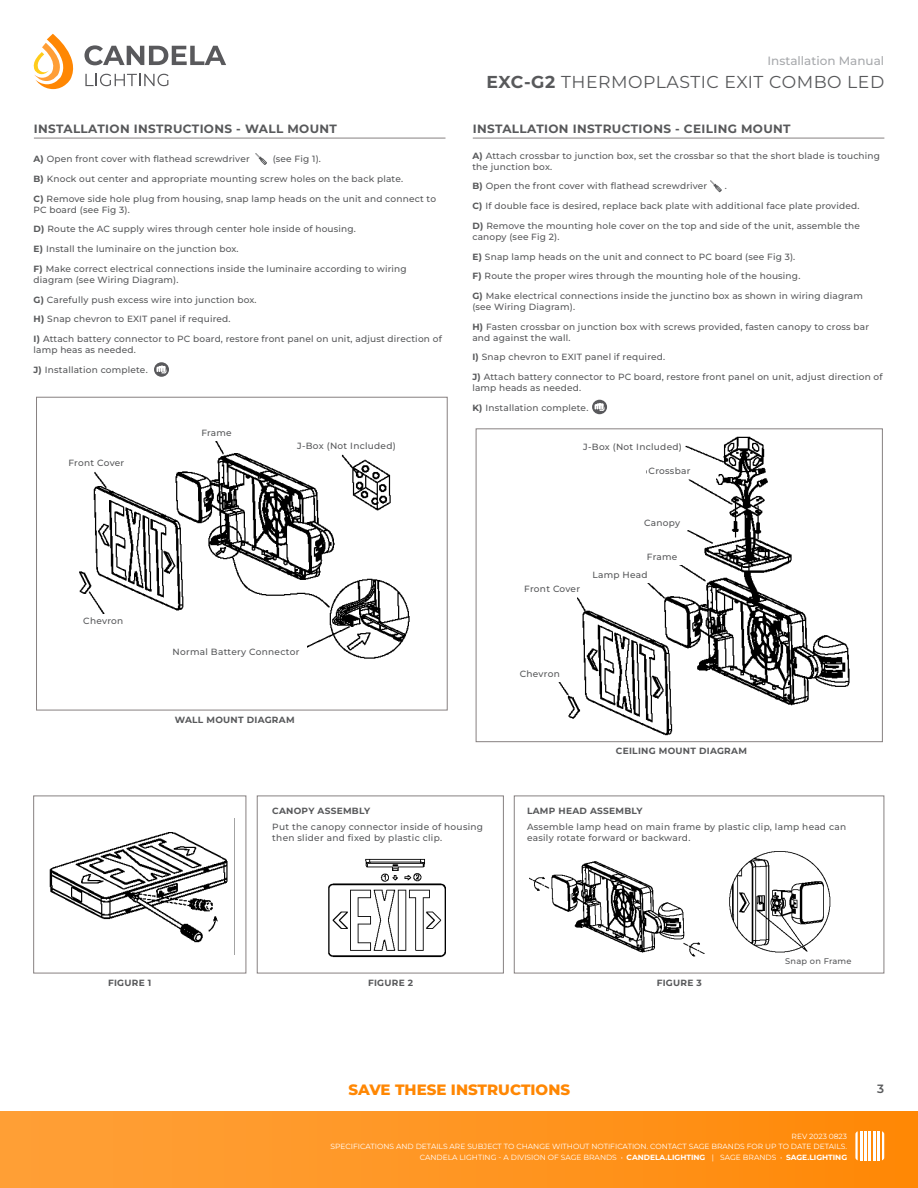
<style>
.page{position:relative;width:918px;height:1188px;background:#fff}
.page>*{position:absolute;margin:0;border:0;box-sizing:border-box;transform-origin:0 0}
.t1{font:17.25px "Montserrat";letter-spacing:.03em;color:#58595b}
.t2{font:800 15px "Montserrat";color:#ff8703}
.t3{font:700 12px "Montserrat";letter-spacing:.03em;color:#58595b}
.t4{font:500 12px "Montserrat";color:#a7a9ac}
.t5{font:600 12px "Montserrat";color:#58595b}
.t6{font:500 9px/10.8px "Montserrat";letter-spacing:.02em;color:#58595b}
.t7{font:700 9px "Montserrat";letter-spacing:.03em;color:#58595b}
.t8{font:500 8.25px "Montserrat";letter-spacing:.03em;color:#58595b}
.t9{font:7.5px/10.5px "Montserrat";color:#fff;text-align:right}
.s1{font-weight:700}
</style>
<div class="page">
<svg style="left:33px;top:34px;width:193px;height:55px"></svg>
<div style="left:0;top:1111px;width:918px;height:77px;background:linear-gradient(to right,#ffa139,#ff8a09)"></div>
<hr style="left:864px;top:1131px;width:3px;height:29px;background:#fff">
<hr style="left:873px;top:1131px;width:2px;height:29px;background:#fff">
<hr style="left:860px;top:1131px;width:2px;height:29px;background:#fff">
<hr style="left:869px;top:1131px;width:2px;height:29px;background:#fff">
<svg style="left:882px;top:1131px;width:2px;height:29px"></svg>
<hr style="left:878px;top:1131px;width:2px;height:29px;background:#fff">
<svg style="left:855px;top:1131px;width:3px;height:29px"></svg>
<img style="left:729px;top:851px;width:102px;height:102px">
<img style="left:530px;top:861px;width:175px;height:96px">
<div style="left:528px;top:951px;width:62px;height:17px;background:#fff"></div>
<hr style="left:34px;top:138px;width:412px;height:1px;background:#878181">
<img style="left:49px;top:818px;width:186px;height:137px">
<div style="left:33px;top:796px;width:213px;height:177px;border:1px solid #878181"></div>
<div style="left:514px;top:796px;width:370px;height:177px;border:1px solid #878181"></div>
<svg style="left:255px;top:153px;width:12px;height:12px"></svg>
<svg style="left:154px;top:362px;width:15px;height:15px"></svg>
<svg style="left:157px;top:366px;width:10px;height:8px"></svg>
<hr style="left:473px;top:138px;width:411px;height:1px;background:#878181">
<svg style="left:710px;top:180px;width:12px;height:12px"></svg>
<div style="left:592px;top:400px;width:15px;height:14px;background:#59595c;border-radius:50%"></div>
<svg style="left:595px;top:403px;width:10px;height:8px"></svg>
<img style="left:79px;top:441px;width:331px;height:218px">
<div style="left:64px;top:457px;width:65px;height:14px;background:#fff"></div>
<div style="left:287px;top:441px;width:119px;height:13px;background:#fff"></div>
<div style="left:78px;top:615px;width:51px;height:13px;background:#fff"></div>
<div style="left:148px;top:645px;width:159px;height:16px;background:#fff"></div>
<div style="left:257px;top:796px;width:247px;height:177px;border:1px solid #878181"></div>
<img style="left:328px;top:858px;width:118px;height:100px">
<div style="left:36px;top:397px;width:411px;height:313px;border:1px solid #878181"></div>
<img style="left:502px;top:436px;width:362px;height:307px">
<div style="left:580px;top:437px;width:105px;height:17px;background:#fff"></div>
<div style="left:519px;top:583px;width:66px;height:13px;background:#fff"></div>
<div style="left:587px;top:569px;width:66px;height:14px;background:#fff"></div>
<div style="left:640px;top:551px;width:45px;height:13px;background:#fff"></div>
<div style="left:640px;top:518px;width:45px;height:13px;background:#fff"></div>
<div style="left:647px;top:466px;width:45px;height:13px;background:#fff"></div>
<div style="left:514px;top:669px;width:51px;height:13px;background:#fff"></div>
<h3 class="t4" style="left:768px;top:53px;width:118px">Installation Manual</h3>
<h3 class="t3" style="left:34px;top:121px;width:305px">INSTALLATION INSTRUCTIONS - WALL MOUNT</h3>
<p class="t6" style="left:33px;top:153px;width:218px"><span class="s1">A)</span> Open front cover with flathead screwdriver</p>
<p class="t6" style="left:273px;top:153px;width:50px">(see Fig 1).</p>
<p class="t6" style="left:33px;top:173px;width:371px"><span class="s1">B)</span> Knock out center and appropriate mounting screw holes on the back plate.</p>
<p class="t6" style="left:33px;top:193px;width:404px"><span class="s1">C)</span> Remove side hole plug from housing, snap lamp heads on the unit and connect to<br>PC board (see Fig 3).</p>
<p class="t6" style="left:33px;top:223px;width:324px"><span class="s1">D)</span> Route the AC supply wires through center hole inside of housing.</p>
<p class="t6" style="left:33px;top:243px;width:207px"><span class="s1">E)</span> Install the luminaire on the junction box.</p>
<p class="t6" style="left:33px;top:263px;width:375px"><span class="s1">F)</span> Make correct electrical connections inside the luminaire according to wiring diagram (see Wiring Diagram).</p>
<p class="t6" style="left:33px;top:294px;width:225px"><span class="s1">G)</span> Carefully push excess wire into junction box.</p>
<p class="t6" style="left:33px;top:313px;width:199px"><span class="s1">H)</span> Snap chevron to EXIT panel if required.</p>
<p class="t6" style="left:33px;top:333px;width:410px"><span class="s1">I)</span> Attach battery connector to PC board, restore front panel on unit, adjust direction of lamp heas as needed.</p>
<p class="t6" style="left:33px;top:364px;width:116px"><span class="s1">J)</span> Installation complete.</p>
<p class="t6" style="left:68px;top:457px;width:57px">Front Cover</p>
<p class="t6" style="left:201px;top:427px;width:32px">Frame</p>
<p class="t6" style="left:297px;top:441px;width:100px">J-Box (Not Included)</p>
<p class="t6" style="left:83px;top:615px;width:42px">Chevron</p>
<p class="t6" style="left:173px;top:646px;width:128px">Normal Battery Connector</p>
<p class="t7" style="left:175px;top:713px;width:121px">WALL MOUNT DIAGRAM</p>
<h1 class="t1" style="left:487px;top:71px;width:399px"><span class="s1">EXC-G2</span> THERMOPLASTIC EXIT COMBO LED</h1>
<h3 class="t3" style="left:473px;top:121px;width:319px">INSTALLATION INSTRUCTIONS - CEILING MOUNT</h3>
<p class="t6" style="left:472px;top:150px;width:409px"><span class="s1">A)</span> Attach crossbar to junction box, set the crossbar so that the short blade is touching the junction box.</p>
<p class="t6" style="left:472px;top:180px;width:236px"><span class="s1">B)</span> Open the front cover with flathead screwdriver</p>
<p class="t6" style="left:725px;top:180px;width:4px">.</p>
<p class="t6" style="left:472px;top:200px;width:389px"><span class="s1">C)</span> If double face is desired, replace back plate with additional face plate provided.</p>
<p class="t6" style="left:472px;top:220px;width:389px"><span class="s1">D)</span> Remove the mounting hole cover on the top and side of the unit, assemble the canopy (see Fig 2).</p>
<p class="t6" style="left:472px;top:251px;width:324px"><span class="s1">E)</span> Snap lamp heads on the unit and connect to PC board (see Fig 3).</p>
<p class="t6" style="left:472px;top:270px;width:330px"><span class="s1">F)</span> Route the proper wires through the mounting hole of the housing.</p>
<p class="t6" style="left:472px;top:290px;width:392px"><span class="s1">G)</span> Make electrical connections inside the junctino box as shown in wiring diagram (see Wiring Diagram).</p>
<p class="t6" style="left:472px;top:321px;width:398px"><span class="s1">H)</span> Fasten crossbar on junction box with screws provided, fasten canopy to cross bar and against the wall.</p>
<p class="t6" style="left:472px;top:351px;width:194px"><span class="s1">I)</span> Snap chevron to EXIT panel if required.</p>
<p class="t6" style="left:472px;top:371px;width:412px"><span class="s1">J)</span> Attach battery connector to PC board, restore front panel on unit, adjust direction of lamp heads as needed.</p>
<p class="t6" style="left:472px;top:402px;width:118px"><span class="s1">K)</span> Installation complete.</p>
<p class="t6" style="left:583px;top:441px;width:100px">J-Box (Not Included)</p>
<p class="t6" style="left:649px;top:466px;width:43px">Crossbar</p>
<p class="t6" style="left:644px;top:517px;width:38px">Canopy</p>
<p class="t6" style="left:647px;top:551px;width:32px">Frame</p>
<p class="t6" style="left:524px;top:583px;width:57px">Front Cover</p>
<p class="t6" style="left:592px;top:569px;width:57px">Lamp Head</p>
<p class="t6" style="left:520px;top:669px;width:42px">Chevron</p>
<p class="t7" style="left:616px;top:745px;width:133px">CEILING MOUNT DIAGRAM</p>
<p class="t7" style="left:272px;top:805px;width:99px">CANOPY ASSEMBLY</p>
<p class="t6" style="left:272px;top:822px;width:212px">Put the canopy connector inside of housing then slider and fixed by plastic clip.</p>
<p class="t7" style="left:527px;top:805px;width:117px">LAMP HEAD ASSEMBLY</p>
<p class="t6" style="left:527px;top:822px;width:321px">Assemble lamp head on main frame by plastic clip, lamp head can easily rotate forward or backward.</p>
<p class="t8" style="left:785px;top:955px;width:68px">Snap on Frame</p>
<p class="t7" style="left:108px;top:977px;width:45px">FIGURE 1</p>
<p class="t7" style="left:368px;top:977px;width:47px">FIGURE 2</p>
<p class="t7" style="left:657px;top:977px;width:47px">FIGURE 3</p>
<h2 class="t2" style="left:348px;top:1079px;width:223px">SAVE THESE INSTRUCTIONS</h2>
<h3 class="t5" style="left:877px;top:1081px;width:8px">3</h3>
<p class="t9" style="left:331px;top:1131px;width:518px">REV 2023 0823<br>SPECIFICATIONS AND DETAILS ARE SUBJECT TO CHANGE WITHOUT NOTIFICATION. CONTACT SAGE BRANDS FOR UP TO DATE DETAILS.<br>CANDELA LIGHTING - A DIVISION OF SAGE BRANDS • <span class="s1">CANDELA.LIGHTING</span> | SAGE BRANDS • <span class="s1">SAGE.LIGHTING</span></p>
</div>
